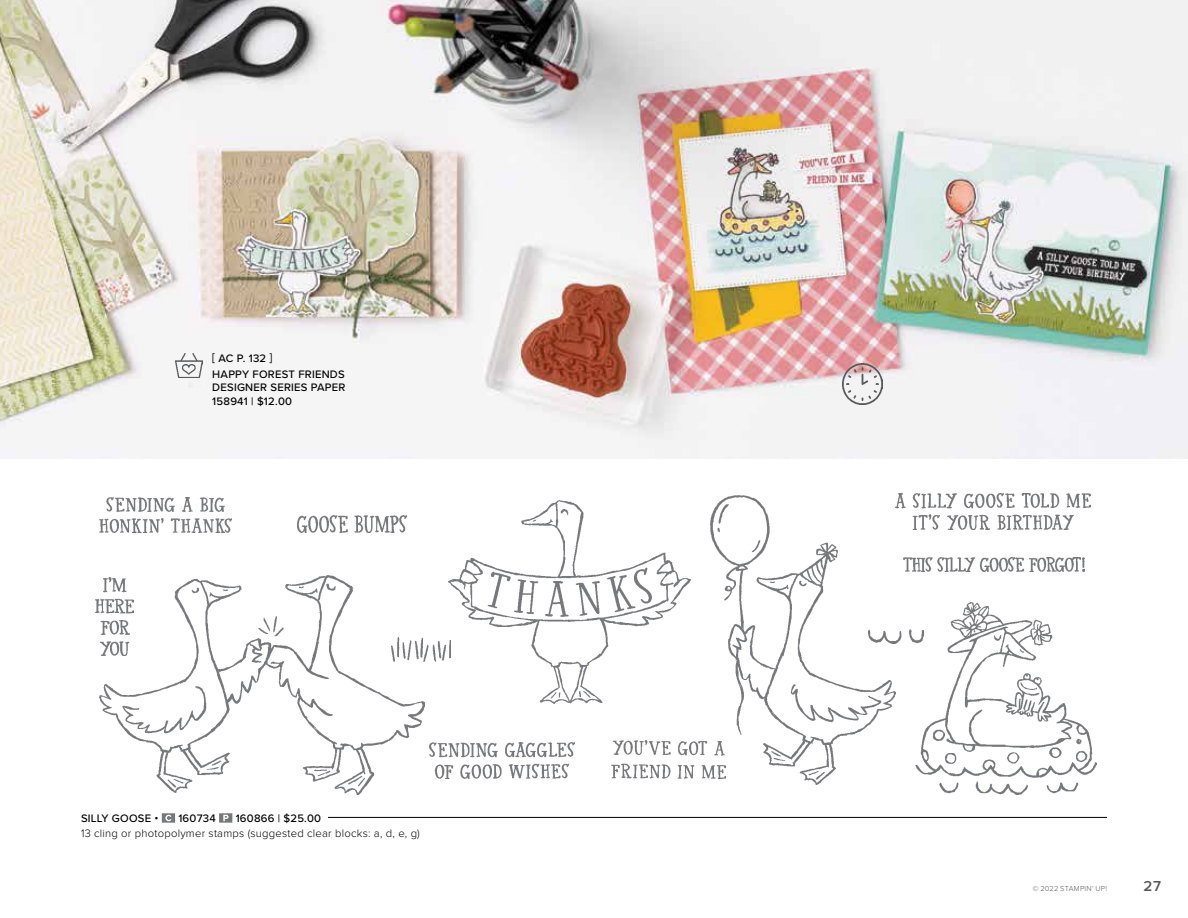
<style>
.page{position:relative;width:1188px;height:918px;background:#fff}
.page>*{position:absolute;margin:0;border:0;box-sizing:border-box;transform-origin:0 0}
.t1{font:600 15px "Proxima Nova";color:#58595b}
.t2{font:500 11.25px/15.6px "Proxima Nova";letter-spacing:.02em;color:#000}
.t3{font:300 11.25px "Proxima Nova";letter-spacing:.02em;color:#000}
.t4{font:300 7.5px "Proxima Nova";letter-spacing:.03em;color:#58595b}
.s1{font-family:"Proxima Nova T";font-weight:100}
</style>
<div class="page">
<img style="left:0;top:0;width:1188px;height:459px">
<img style="left:915px;top:602px;width:181px;height:192px">
<img style="left:99px;top:497px;width:132px;height:36px">
<img style="left:430px;top:742px;width:144px;height:36px">
<img style="left:903px;top:558px;width:182px;height:14px">
<img style="left:896px;top:494px;width:195px;height:35px">
<img style="left:99px;top:576px;width:325px;height:218px">
<img style="left:711px;top:495px;width:185px;height:289px">
<img style="left:868px;top:630px;width:56px;height:14px">
<img style="left:392px;top:638px;width:55px;height:24px">
<img style="left:448px;top:501px;width:242px;height:203px">
<img style="left:95px;top:578px;width:38px;height:78px">
<img style="left:298px;top:516px;width:109px;height:17px">
<img style="left:611px;top:740px;width:114px;height:39px">
<hr style="left:105px;top:817px;width:1002px;height:1px;background:#000">
<div style="left:81px;top:813px;width:247px;height:9px;background:#fff"></div>
<svg style="left:162px;top:813px;width:13px;height:10px"></svg>
<svg style="left:219px;top:813px;width:13px;height:10px"></svg>
<img style="left:176px;top:353px;width:26px;height:24px">
<img style="left:842px;top:364px;width:41px;height:40px">
<p class="t2" style="left:212px;top:350px;width:134px">[ AC P. 132 ]<br>HAPPY FOREST FRIENDS</p>
<p class="t2" style="left:212px;top:380px;width:134px;line-height:13.5px">DESIGNER SERIES PAPER<br>158941 | $12.00</p>
<p class="t2" style="left:81px;top:810px;width:79px">SILLY GOOSE •</p>
<p class="t2" style="left:178px;top:810px;width:39px">160734</p>
<p class="t2" style="left:236px;top:810px;width:87px">160866 | $25.00</p>
<p class="t3" style="left:81px;top:825px;width:340px">13 cling or photopolymer stamps (suggested clear blocks: a, d, e, g)</p>
<p class="t4" style="left:1033px;top:883px;width:76px">© 2022 STAMPIN<span class="s1">'</span> UP!</p>
<h1 class="t1" style="left:1143px;top:875px;width:19px">27</h1>
</div>
